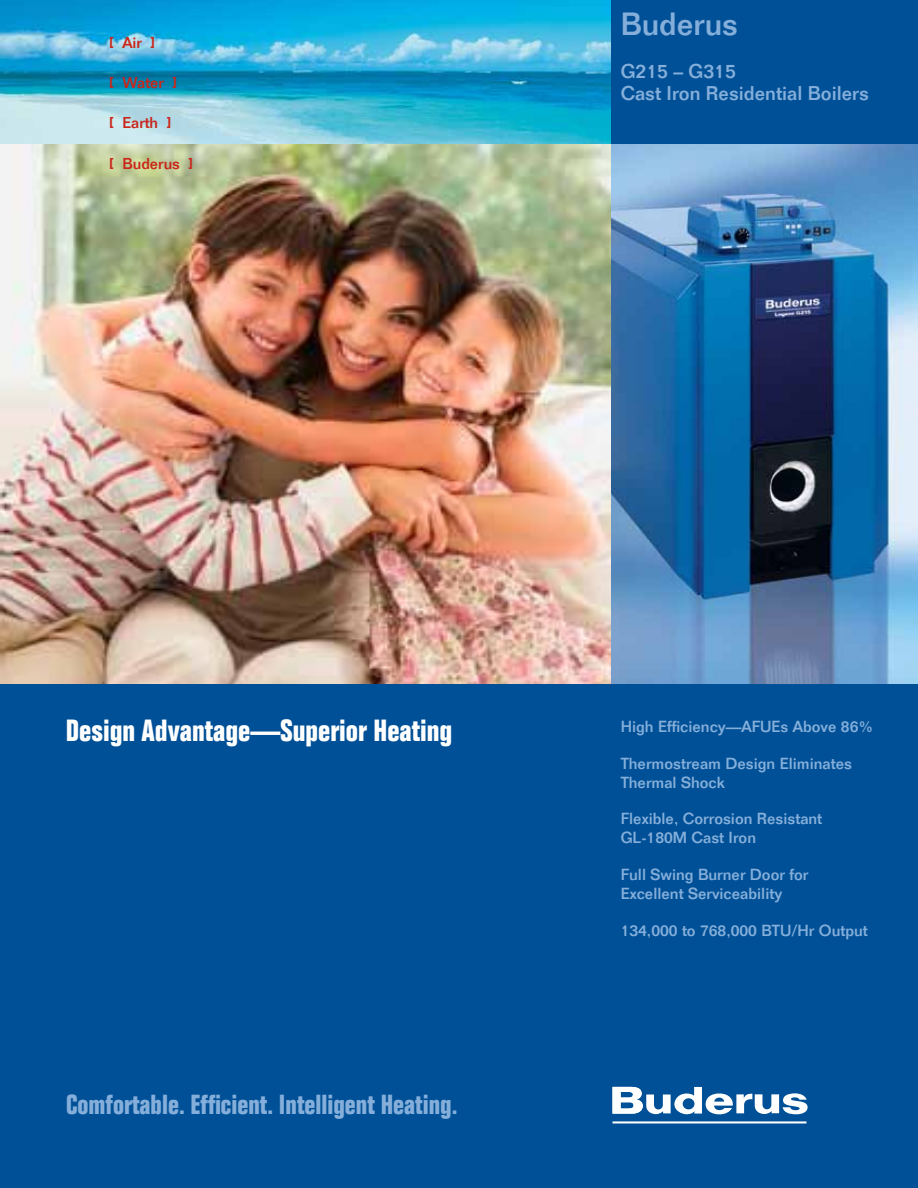
<style>
.page{position:relative;width:918px;height:1188px;background:#fff}
.page>*{position:absolute;margin:0;border:0;box-sizing:border-box;transform-origin:0 0}
.t1{font:500 31.5px "Folio";color:#85afda}
.t2{font:700 condensed 30px "Folio Std";color:#fff}
.t3{font:700 condensed 27px "Folio Std";color:#85afda}
.t4{font:500 19.5px/22.5px "Folio";color:#85afda}
.t5{font:500 15.75px/18.9px "Folio";color:#85afda}
.t6{font:500 15.45px "Folio";color:#ca261a}
</style>
<div class="page">
<img style="left:1px;top:144px;width:611px;height:540px">
<img style="left:612px;top:144px;width:306px;height:540px">
<div style="left:0;top:684px;width:918px;height:504px;background:#005097"></div>
<hr style="left:613px;top:1121px;width:193px;height:3px;background:#fff">
<svg style="left:613px;top:1087px;width:195px;height:27px"></svg>
<img style="left:0;top:0;width:612px;height:144px">
<div style="left:612px;top:0;width:306px;height:144px;background:#005097"></div>
<p class="t6" style="left:109px;top:33px;width:48px">[ Air ]</p>
<p class="t6" style="left:109px;top:73px;width:70px">[ Water ]</p>
<p class="t6" style="left:109px;top:114px;width:64px">[ Earth ]</p>
<p class="t6" style="left:109px;top:154px;width:86px">[ Buderus ]</p>
<h1 class="t1" style="left:621px;top:5px;width:119px">Buderus</h1>
<p class="t4" style="left:621px;top:60px;width:250px">G215 – G315<br>Cast Iron Residential Boilers</p>
<h2 class="t2" style="left:66px;top:714px;width:388px">Design Advantage—Superior Heating</h2>
<h3 class="t3" style="left:66px;top:1090px;width:393px">Comfortable. Efficient. Intelligent Heating.</h3>
<p class="t5" style="left:621px;top:717px;width:253px">High Efficiency—AFUEs Above 86%</p>
<p class="t5" style="left:621px;top:754px;width:233px">Thermostream Design Eliminates<br>Thermal Shock</p>
<p class="t5" style="left:621px;top:809px;width:203px">Flexible, Corrosion Resistant<br>GL-180M Cast Iron</p>
<p class="t5" style="left:621px;top:865px;width:189px">Full Swing Burner Door for<br>Excellent Serviceability</p>
<p class="t5" style="left:621px;top:921px;width:249px">134,000 to 768,000 BTU/Hr Output</p>
</div>
